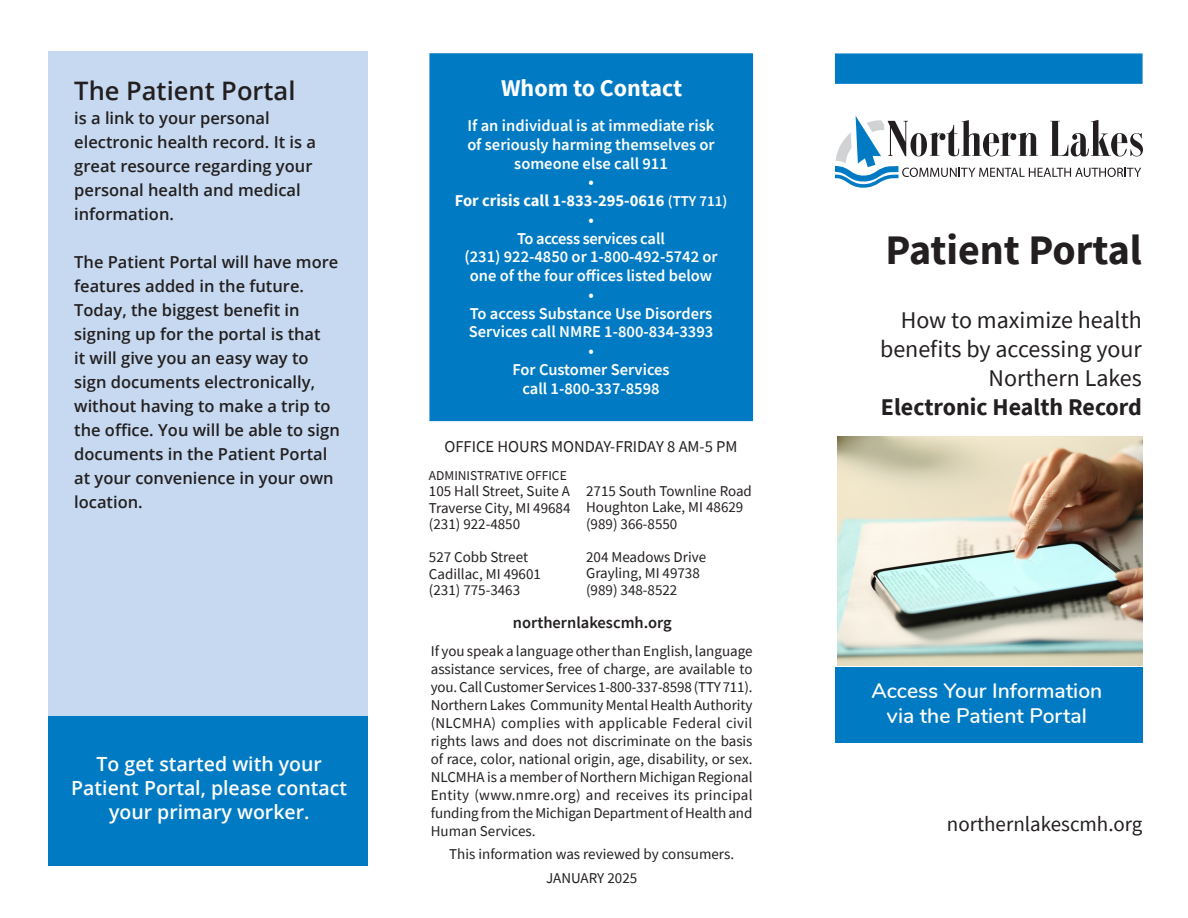
<style>
.page{position:relative;width:1188px;height:918px;background:#fff}
.page>*{position:absolute;margin:0;border:0;box-sizing:border-box;transform-origin:0 0}
.Main_Headline{font:700 42px "Source Sans Pro";color:#231f20}
.t1{font:600 25.5px "Open Sans";color:#231f20}
.Main_Headline-2{font:24px/28.8px "Source Sans Pro";color:#231f20;text-align:right}
.Main_Headline-3{font:700 24px "Source Sans Pro";color:#231f20}
.Subhead_1{font:700 24px "Source Sans Pro";color:#fff}
.Tagline_italic{font:600 21px "Nunito";color:#fff}
.Subhead_2{font:21px "Source Sans Pro";color:#231f20}
.t2{font:600 19.5px/24px "Open Sans";color:#fff;text-align:center}
.t3{font:600 16.5px/24px "Open Sans";color:#231f20}
.Subhead_2-2{font:600 16.5px/18.8px "Source Sans Pro";color:#fff;text-align:center}
.Subhead_2-3{font:700 16.5px "Source Sans Pro";color:#fff}
.t4{font:16.5px "Source Sans Pro";color:#231f20}
.Subhead_2-4{font:600 16.5px "Source Sans Pro";letter-spacing:-.02em;color:#fff}
.Subhead_2-5{font:600 16.5px "Source Sans Pro";color:#231f20}
.Body_text{font:15px/18px "Source Sans Pro";letter-spacing:-.005em;color:#231f20;text-align:justify}
.Subhead_2-6{font:15px "Source Sans Pro";color:#231f20}
.Subhead_2-7{font:13.5px "Source Sans Pro";color:#231f20}
.s1{font-weight:600;font-size:15px}
</style>
<div class="page">
<div style="left:835px;top:667px;width:308px;height:75px;background:#007bc3"></div>
<div style="left:835px;top:53px;width:308px;height:31px;background:#007bc3;border:2px solid #007bc3"></div>
<div style="left:429px;top:53px;width:324px;height:368px;background:#007bc3;border:2px solid #007bc3"></div>
<svg style="left:835px;top:116px;width:308px;height:72px"></svg>
<div style="left:48px;top:716px;width:319px;height:150px;background:#007bc3"></div>
<div style="left:48px;top:51px;width:319px;height:665px;background:#c6d9f0"></div>
<img style="left:837px;top:437px;width:306px;height:229px">
<p class="t1" style="left:74px;top:73px;width:223px">The Patient Portal</p>
<p class="t3" style="left:74px;top:105px;width:243px">is a link to your personal electronic health record. It is a great resource regarding your personal health and medical information.</p>
<p class="t3" style="left:74px;top:249px;width:266px">The Patient Portal will have more features added in the future.</p>
<p class="t3" style="left:74px;top:297px;width:267px">Today, the biggest benefit in signing up for the portal is that<br>it will give you an easy way to sign documents electronically, without having to make a trip to the office. You will be able to sign documents in the Patient Portal at your convenience in your own location.</p>
<p class="t2" style="left:71px;top:751px;width:277px">To get started with your<br>Patient Portal, please contact your primary worker.</p>
<p class="Subhead_1" style="left:501px;top:72px;width:183px">Whom to Contact</p>
<p class="Subhead_2-2" style="left:467px;top:116px;width:249px">If an individual is at immediate risk of seriously harming themselves or someone else call 911</p>
<p class="Subhead_2-2" style="left:588px;top:172px;width:7px">•</p>
<p class="Subhead_2-3" style="left:455px;top:189px;width:274px">For crisis call 1-833-295-0616 <span class="s1">(TTY 711)</span></p>
<p class="Subhead_2-2" style="left:588px;top:210px;width:7px">•</p>
<p class="Subhead_2-4" style="left:517px;top:227px;width:150px">To access services call</p>
<p class="Subhead_2-2" style="left:464px;top:247px;width:255px">(231) 922-4850 or 1-800-492-5742 or</p>
<p class="Subhead_2-2" style="left:470px;top:266px;width:244px">one of the four offices listed below</p>
<p class="Subhead_2-2" style="left:588px;top:285px;width:7px">•</p>
<p class="Subhead_2-2" style="left:469px;top:304px;width:246px;text-align:left">To access Substance Use Disorders<br>Services call NMRE 1-800-834-3393</p>
<p class="Subhead_2-2" style="left:588px;top:341px;width:7px">•</p>
<p class="Subhead_2-2" style="left:512px;top:360px;width:159px">For Customer Services</p>
<p class="Subhead_2-2" style="left:522px;top:379px;width:139px">call 1-800-337-8598</p>
<p class="t4" style="left:445px;top:436px;width:295px">OFFICE HOURS MONDAY-FRIDAY 8 AM-5 PM</p>
<p class="Subhead_2-7" style="left:429px;top:467px;width:139px">ADMINISTRATIVE OFFICE</p>
<p class="Subhead_2-6" style="left:429px;top:482px;width:143px">105 Hall Street, Suite A</p>
<p class="Subhead_2-6" style="left:429px;top:498px;width:143px">Traverse City, MI 49684</p>
<p class="Subhead_2-6" style="left:429px;top:515px;width:93px">(231) 922-4850</p>
<p class="Subhead_2-6" style="left:429px;top:548px;width:101px">527 Cobb Street</p>
<p class="Subhead_2-6" style="left:429px;top:564px;width:114px">Cadillac, MI 49601</p>
<p class="Subhead_2-6" style="left:429px;top:581px;width:93px">(231) 775-3463</p>
<p class="Subhead_2-6" style="left:586px;top:481px;width:167px">2715 South Townline Road</p>
<p class="Subhead_2-6" style="left:586px;top:498px;width:159px">Houghton Lake, MI 48629</p>
<p class="Subhead_2-6" style="left:586px;top:514px;width:93px">(989) 366-8550</p>
<p class="Subhead_2-6" style="left:586px;top:547px;width:122px">204 Meadows Drive</p>
<p class="Subhead_2-6" style="left:586px;top:564px;width:115px">Grayling, MI 49738</p>
<p class="Subhead_2-6" style="left:586px;top:580px;width:93px">(989) 348-8522</p>
<p class="Subhead_2-5" style="left:513px;top:612px;width:160px">northernlakescmh.org</p>
<p class="Body_text" style="left:431px;top:642px;width:323px">If you speak a language other than English, language assistance services, free of charge, are available to you. Call Customer Services 1-800-337-8598 (TTY 711).</p>
<p class="Body_text" style="left:431px;top:696px;width:323px">Northern Lakes Community Mental Health Authority (NLCMHA) complies with applicable Federal civil rights laws and does not discriminate on the basis of race, color, national origin, age, disability, or sex.<br>NLCMHA is a member of Northern Michigan Regional Entity (www.nmre.org) and receives its principal funding from the Michigan Department of Health and Human Services.</p>
<p class="Body_text" style="left:449px;top:845px;width:286px">This information was reviewed by consumers.</p>
<p class="Body_text" style="left:546px;top:869px;width:93px">JANUARY 2025</p>
<p class="Main_Headline" style="left:885px;top:222px;width:258px">Patient Portal</p>
<p class="Main_Headline-2" style="left:880px;top:306px;width:263px">How to maximize health benefits by accessing your<br>Northern Lakes</p>
<p class="Main_Headline-3" style="left:881px;top:391px;width:262px">Electronic Health Record</p>
<p class="Tagline_italic" style="left:871px;top:675px;width:232px">Access Your Information</p>
<p class="Tagline_italic" style="left:887px;top:700px;width:202px">via the Patient Portal</p>
<p class="Subhead_2" style="left:947px;top:810px;width:197px">northernlakescmh.org</p>
</div>
